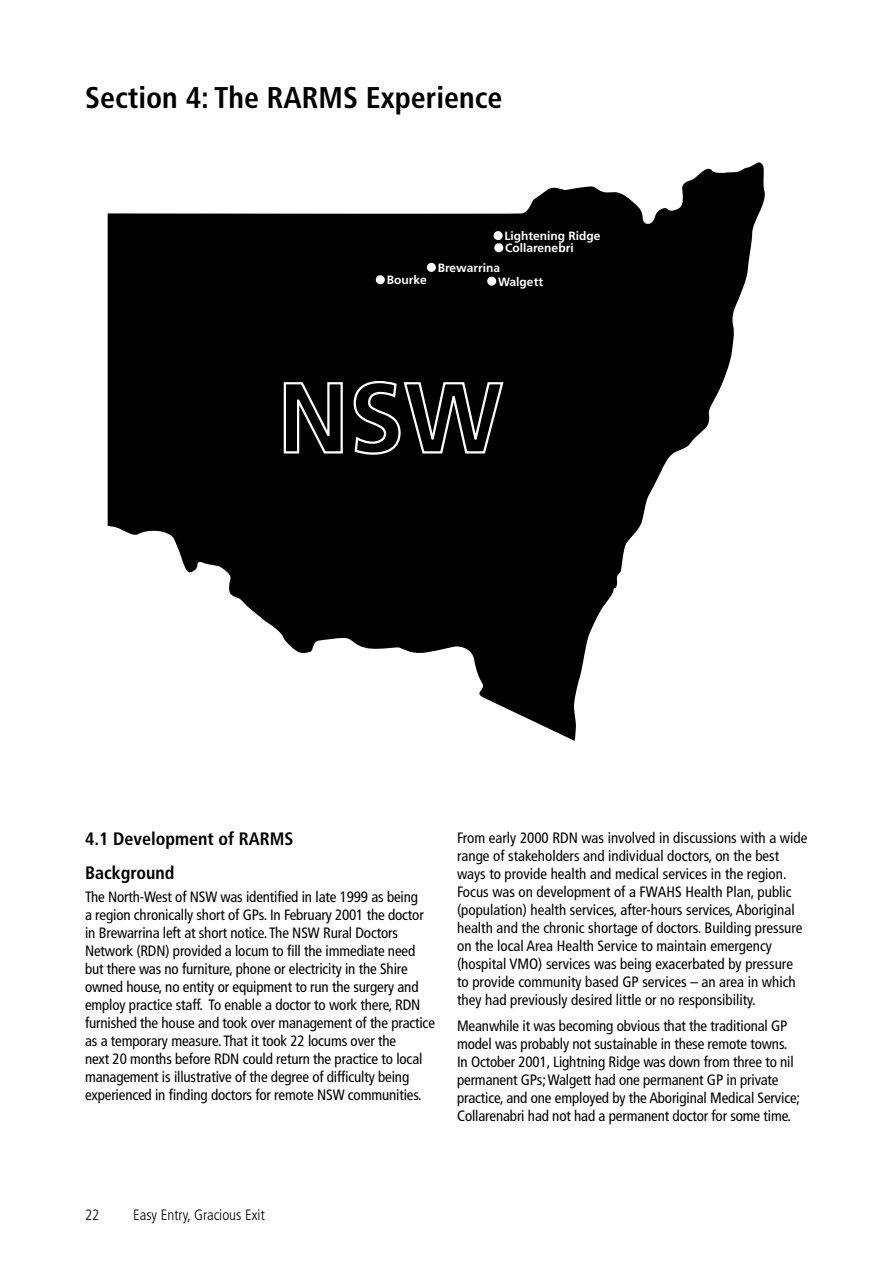
<style>
.page{position:relative;width:893px;height:1263px;background:#fff}
.page>*{position:absolute;margin:0;border:0;box-sizing:border-box;transform-origin:0 0}
.t1{font:700 condensed 30px "Frutiger";color:#000}
.t2{font:700 condensed 18px/34.3px "Frutiger";color:#000}
.t3{font:condensed 15px/18px "Frutiger";letter-spacing:-.01em;color:#000}
.t4{font:300 condensed 15px "Frutiger";color:#000}
.t5{font:700 12px/12.1px "Frutiger";color:#fff}
</style>
<div class="page">
<svg style="left:108px;top:163px;width:656px;height:578px;fill:#000"></svg>
<div style="left:427px;top:263px;width:9px;height:9px;background:#fff;border-radius:50%"></div>
<div style="left:376px;top:275px;width:9px;height:9px;background:#fff;border-radius:50%"></div>
<div style="left:494px;top:231px;width:9px;height:9px;background:#fff;border-radius:50%"></div>
<div style="left:494px;top:243px;width:9px;height:9px;background:#fff;border-radius:50%"></div>
<div style="left:487px;top:277px;width:9px;height:9px;background:#fff;border-radius:50%"></div>
<svg style="left:283px;top:381px;width:61px;height:74px;background:#353535"></svg>
<svg style="left:352px;top:380px;width:153px;height:76px;background:#2a2a2a"></svg>
<h1 class="t1" style="left:85px;top:79px;width:419px">Section 4: The RARMS Experience</h1>
<p class="t5" style="left:387px;top:274px;width:42px">Bourke</p>
<p class="t5" style="left:504px;top:230px;width:98px">Lightening Ridge<br>Collarenebri</p>
<p class="t5" style="left:498px;top:275px;width:46px">Walgett</p>
<p class="t5" style="left:438px;top:262px;width:64px">Brewarrina</p>
<p class="t2" style="left:85px;top:821px;width:210px">4.1 Development of RARMS<br>Background</p>
<p class="t3" style="left:85px;top:887px;width:351px">The North-West of NSW was identified in late 1999 as being<br>a region chronically short of GPs. In February 2001 the doctor in Brewarrina left at short notice. The NSW Rural Doctors Network (RDN) provided a locum to fill the immediate need but there was no furniture, phone or electricity in the Shire owned house, no entity or equipment to run the surgery and employ practice staff. To enable a doctor to work there, RDN furnished the house and took over management of the practice as a temporary measure. That it took 22 locums over the<br>next 20 months before RDN could return the practice to local management is illustrative of the degree of difficulty being experienced in finding doctors for remote NSW communities.</p>
<p class="t3" style="left:457px;top:828px;width:352px">From early 2000 RDN was involved in discussions with a wide range of stakeholders and individual doctors, on the best ways to provide health and medical services in the region.<br>Focus was on development of a FWAHS Health Plan, public (population) health services, after-hours services, Aboriginal health and the chronic shortage of doctors. Building pressure on the local Area Health Service to maintain emergency (hospital VMO) services was being exacerbated by pressure to provide community based GP services – an area in which they had previously desired little or no responsibility.</p>
<p class="t3" style="left:457px;top:1017px;width:345px">Meanwhile it was becoming obvious that the traditional GP model was probably not sustainable in these remote towns.<br>In October 2001, Lightning Ridge was down from three to nil permanent GPs; Walgett had one permanent GP in private practice, and one employed by the Aboriginal Medical Service; Collarenabri had not had a permanent doctor for some time.</p>
<p class="t4" style="left:85px;top:1206px;width:16px">22</p>
<p class="t4" style="left:133px;top:1206px;width:133px">Easy Entry, Gracious Exit</p>
</div>
